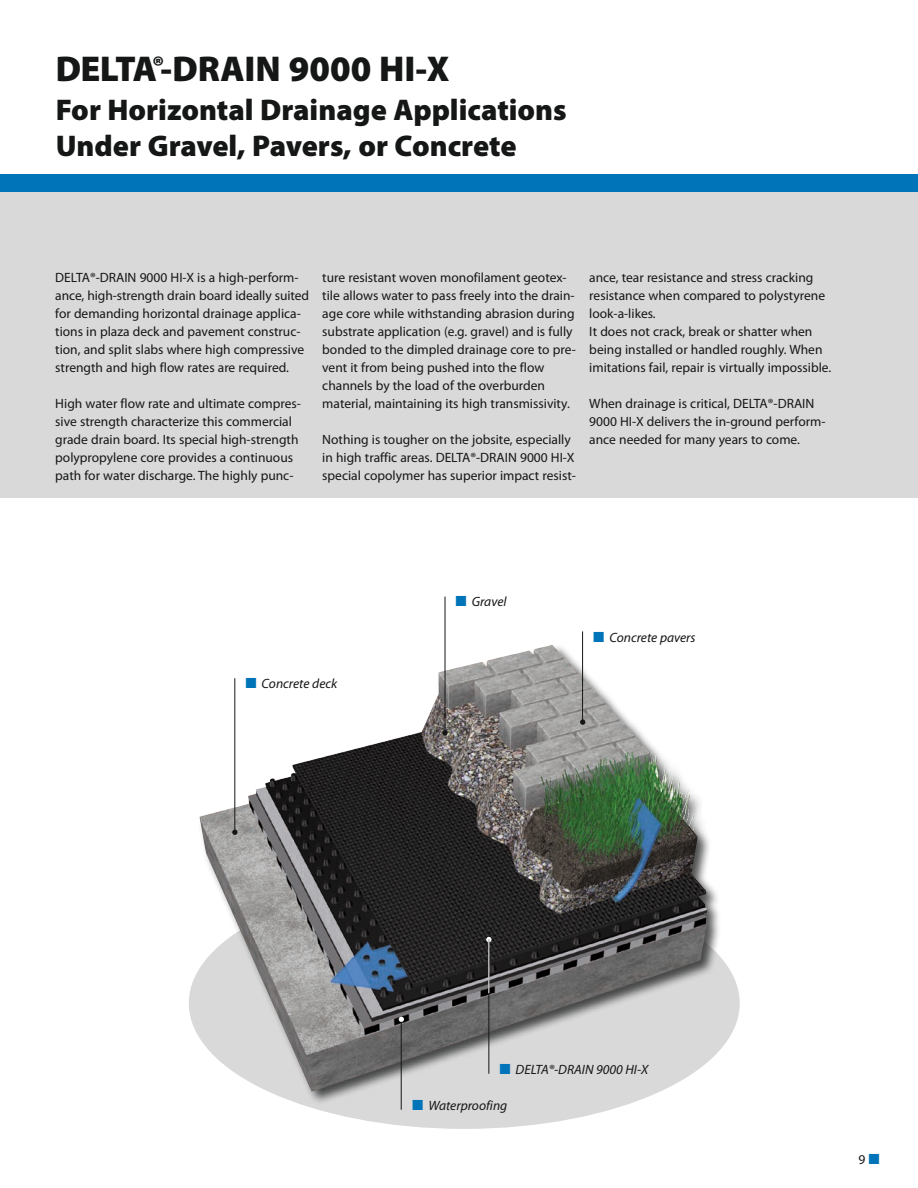
<style>
.page{position:relative;width:918px;height:1188px;background:#fff}
.page>*{position:absolute;margin:0;border:0;box-sizing:border-box;transform-origin:0 0}
.t1{font:900 36px "Myriad Pro Doerken";color:#151616}
.t2{font:900 30px "Myriad Pro Doerken";color:#151616}
.Dörken_Copy{font:13.5px/18px "Myriad Pro Doerken";color:#151616}
.t3{font:italic 13.5px "Myriad Pro Doerken";color:#151616}
.s1{font-family:"Delta Myriad Pro"}
.s2{font-style:normal;color:#0074b8}
.s3{color:#0074b8}
</style>
<div class="page">
<div style="left:189px;top:878px;width:551px;height:251px;background:#d9d9da;border-radius:50%"></div>
<div style="left:0;top:174px;width:918px;height:18px;background:#0074b8"></div>
<div style="left:0;top:192px;width:918px;height:306px;background:#d9d9da"></div>
<div style="left:197px;top:643px;width:524px;height:463px;background:#151616;opacity:.75"></div>
<img style="left:199px;top:649px;width:508px;height:443px">
<hr style="left:234px;top:678px;width:1px;height:153px;background:#151616">
<svg style="left:232px;top:830px;width:6px;height:5px"></svg>
<hr style="left:445px;top:597px;width:1px;height:136px;background:#151616">
<svg style="left:442px;top:730px;width:6px;height:6px"></svg>
<hr style="left:582px;top:631px;width:1px;height:93px;background:#151616">
<svg style="left:580px;top:719px;width:5px;height:6px"></svg>
<svg style="left:486px;top:937px;width:6px;height:5px"></svg>
<hr style="left:488px;top:940px;width:1px;height:134px;background:#151616">
<hr style="left:488px;top:940px;width:1px;height:53px;background:#fff">
<svg style="left:399px;top:1017px;width:5px;height:5px"></svg>
<hr style="left:401px;top:1022px;width:1px;height:88px;background:#151616">
<p class="t1" style="left:56px;top:45px;width:395px"><span class="s1">DELTA®-D</span>RAIN 9000 HI-X</p>
<p class="t2" style="left:56px;top:90px;width:513px">For Horizontal Drainage Applications</p>
<p class="t2" style="left:56px;top:126px;width:463px">Under Gravel, Pavers, or Concrete</p>
<p class="Dörken_Copy" style="left:55px;top:268px;width:255px">DELTA®-DRAIN 9000 HI-X is a high-perform&shy;ance, high-strength drain board ideally suited for demanding horizontal drainage applica&shy;tions in plaza deck and pavement construc&shy;tion, and split slabs where high compressive strength and high flow rates are required.</p>
<p class="Dörken_Copy" style="left:55px;top:394px;width:247px">High water flow rate and ultimate compres&shy;sive strength characterize this commercial grade drain board. Its special high-strength polypropylene core provides a continuous path for water discharge. The highly punc-</p>
<p class="Dörken_Copy" style="left:322px;top:268px;width:255px">ture resistant woven monofilament geotex&shy;tile allows water to pass freely into the drain&shy;age core while withstanding abrasion during substrate application (e.g. gravel) and is fully bonded to the dimpled drainage core to pre&shy;vent it from being pushed into the flow channels by the load of the overburden material, maintaining its high transmissivity.</p>
<p class="Dörken_Copy" style="left:322px;top:430px;width:255px">Nothing is tougher on the jobsite, especially in high traffic areas. DELTA®-DRAIN 9000 HI-X special copolymer has superior impact resist-</p>
<p class="Dörken_Copy" style="left:589px;top:268px;width:244px">ance, tear resistance and stress cracking resistance when compared to polystyrene look-a-likes.<br>It does not crack, break or shatter when being installed or handled roughly. When imitations fail, repair is virtually impossible.</p>
<p class="Dörken_Copy" style="left:589px;top:394px;width:238px">When drainage is critical, DELTA®-DRAIN<br>9000 HI-X delivers the in-ground perform&shy;ance needed for many years to come.</p>
<p class="t3" style="left:245px;top:675px;width:93px"><span class="s2">■</span> Concrete deck</p>
<p class="t3" style="left:456px;top:593px;width:52px"><span class="s2">■</span> Gravel</p>
<p class="t3" style="left:593px;top:629px;width:104px"><span class="s2">■</span> Concrete pavers</p>
<p class="t3" style="left:499px;top:1061px;width:150px"><span class="s2">■</span> DELTA®-DRAIN 9000 HI-X</p>
<p class="t3" style="left:412px;top:1097px;width:97px"><span class="s2">■</span> Waterproofing</p>
<p class="Dörken_Copy" style="left:858px;top:1150px;width:23px">9<span class="s3">■</span></p>
</div>
